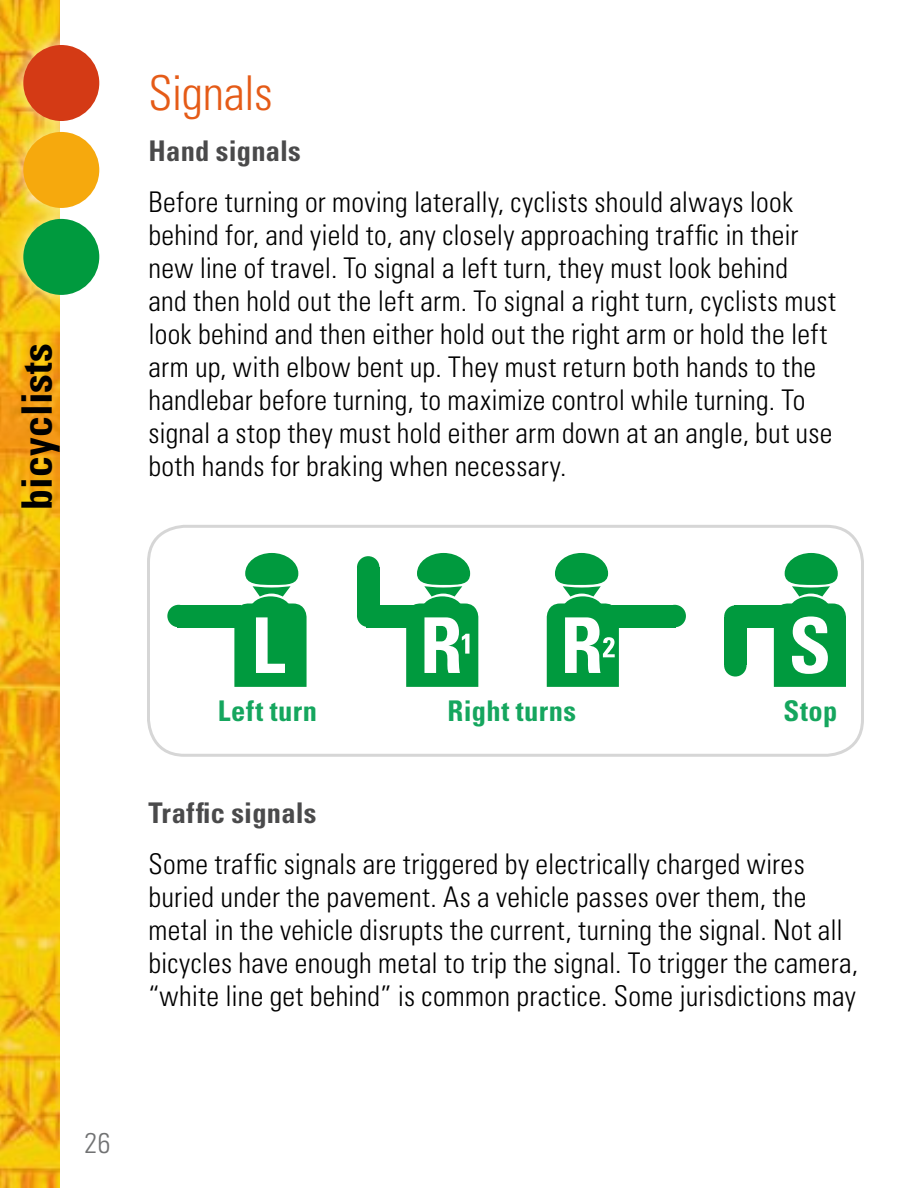
<style>
.page{position:relative;width:918px;height:1188px;background:#fff}
.page>*{position:absolute;margin:0;border:0;box-sizing:border-box;transform-origin:0 0}
.t1{font:300 condensed 48px "Univers";letter-spacing:-.015em;color:#e55b17}
.t2{font:700 condensed 42px "Univers";color:#000}
.t3{font:300 condensed 28.5px/33px "Univers";letter-spacing:.01em;color:#000}
.t4{font:700 condensed 28.5px "Univers";letter-spacing:.01em;color:#4a4a4b}
.t5{font:700 condensed 28.5px "Univers";letter-spacing:.02em;color:#15a65e}
.t6{font:300 condensed 28.5px "Univers";color:#717273}
</style>
<div class="page">
<svg style="left:0;top:0;width:60px;height:1188px;background:#f2b40f"></svg>
<div style="left:5px;top:26px;width:113px;height:288px;background:#fff;opacity:.75"></div>
<div style="left:23px;top:45px;width:76px;height:76px;background:#d43a15;border-radius:50%"></div>
<div style="left:23px;top:132px;width:76px;height:76px;background:#f6a90d;border-radius:50%"></div>
<div style="left:23px;top:219px;width:76px;height:76px;background:#009a3e;border-radius:50%"></div>
<div style="left:147px;top:525px;width:717px;height:232px;border:3px solid #d6d6d6;border-radius:36px"></div>
<div style="left:250px;top:596px;width:41px;height:27px;background:#009a3e;border-radius:50%"></div>
<svg style="left:245px;top:553px;width:53px;height:44px"></svg>
<div style="left:177px;top:605px;width:64px;height:22px;background:#009a3e"></div>
<div style="left:167px;top:605px;width:23px;height:22px;background:#009a3e;border-radius:50%"></div>
<svg style="left:234px;top:604px;width:73px;height:83px"></svg>
<div style="left:734px;top:605px;width:47px;height:23px;background:#009a3e"></div>
<div style="left:724px;top:654px;width:23px;height:23px;background:#009a3e;border-radius:50%"></div>
<div style="left:724px;top:605px;width:23px;height:23px;background:#009a3e;border-radius:50%"></div>
<div style="left:724px;top:617px;width:23px;height:48px;background:#009a3e"></div>
<div style="left:790px;top:596px;width:40px;height:27px;background:#009a3e;border-radius:50%"></div>
<svg style="left:785px;top:553px;width:53px;height:44px"></svg>
<svg style="left:774px;top:604px;width:72px;height:83px"></svg>
<div style="left:422px;top:596px;width:41px;height:27px;background:#009a3e;border-radius:50%"></div>
<svg style="left:417px;top:553px;width:53px;height:44px"></svg>
<div style="left:366px;top:605px;width:47px;height:22px;background:#009a3e"></div>
<div style="left:357px;top:556px;width:22px;height:23px;background:#009a3e;border-radius:50%"></div>
<div style="left:357px;top:605px;width:22px;height:22px;background:#009a3e;border-radius:50%"></div>
<div style="left:357px;top:568px;width:22px;height:47px;background:#009a3e"></div>
<svg style="left:406px;top:604px;width:72px;height:83px"></svg>
<div style="left:563px;top:596px;width:40px;height:27px;background:#009a3e;border-radius:50%"></div>
<svg style="left:555px;top:553px;width:53px;height:44px"></svg>
<div style="left:612px;top:605px;width:64px;height:22px;background:#009a3e"></div>
<div style="left:663px;top:605px;width:23px;height:22px;background:#009a3e;border-radius:50%"></div>
<svg style="left:547px;top:604px;width:72px;height:83px"></svg>
<h2 class="t2" style="left:11px;top:510px;width:168px;rotate:-90deg">bicyclists</h2>
<h1 class="t1" style="left:148px;top:64px;width:126px">Signals</h1>
<p class="t4" style="left:148px;top:133px;width:154px">Hand signals</p>
<p class="t3" style="left:148px;top:185px;width:689px">Before turning or moving laterally, cyclists should always look behind for, and yield to, any closely approaching traffic in their new line of travel. To signal a left turn, they must look behind<br>and then hold out the left arm. To signal a right turn, cyclists must look behind and then either hold out the right arm or hold the left arm up, with elbow bent up. They must return both hands to the handlebar before turning, to maximize control while turning. To signal a stop they must hold either arm down at an angle, but use both hands for braking when necessary.</p>
<p class="t5" style="left:218px;top:693px;width:101px">Left turn</p>
<p class="t5" style="left:448px;top:693px;width:130px">Right turns</p>
<p class="t5" style="left:783px;top:693px;width:55px">Stop</p>
<p class="t4" style="left:148px;top:796px;width:170px">Traffic signals</p>
<p class="t3" style="left:148px;top:848px;width:711px">Some traffic signals are triggered by electrically charged wires buried under the pavement. As a vehicle passes over them, the metal in the vehicle disrupts the current, turning the signal. Not all bicycles have enough metal to trip the signal. To trigger the camera, “white line get behind” is common practice. Some jurisdictions may</p>
<p class="t6" style="left:85px;top:1126px;width:27px">26</p>
</div>
